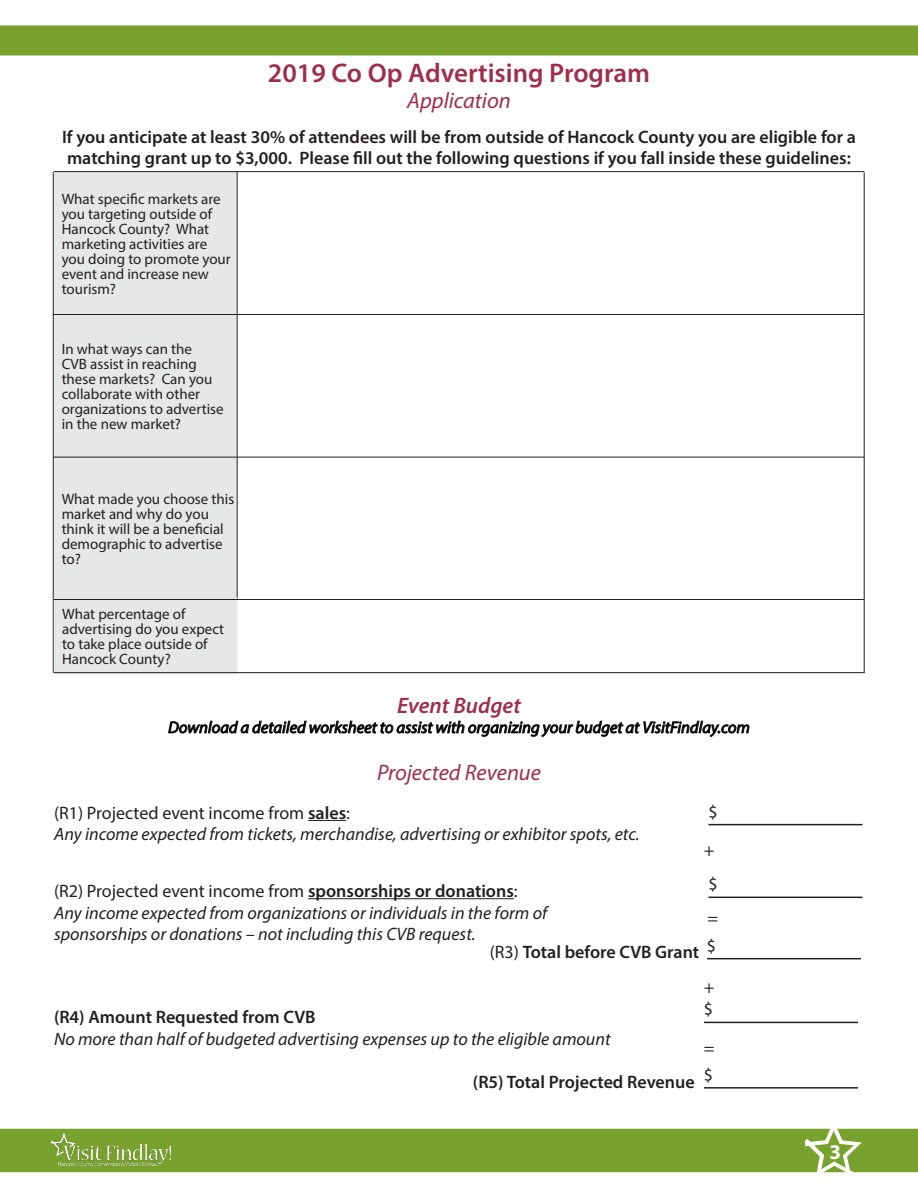
<style>
.page{position:relative;width:918px;height:1188px;background:#fff}
.page>*{position:absolute;margin:0;border:0;box-sizing:border-box;transform-origin:0 0}
.t1{font:600 27px "Myriad Pro";color:#9e2f4c}
.t2{font:italic 22.5px "Myriad Pro";color:#9e2f4c}
.t3{font:italic 600 22.5px "Myriad Pro";color:#9e2f4c}
.t4{font:700 21px "Myriad Pro";color:#fff}
.t5{font:italic 18px/21.6px "Myriad Pro";color:#231f20}
.t6{font:600 18px/21.6px "Myriad Pro";color:#231f20}
.t7{font:18px "Myriad Pro";color:#231f20}
.t8{font:italic 16.5px "Myriad Pro";color:#000}
.t9{font:15px/15px "Myriad Pro";color:#231f20}
.s1{font-style:normal}
.s2{font-weight:600;font-style:normal}
.s3{font-weight:400}
</style>
<div class="page">
<div style="left:0;top:26px;width:918px;height:30px;background:#78a22d"></div>
<div style="left:0;top:1129px;width:918px;height:43px;background:#78a22d"></div>
<img style="left:52px;top:1133px;width:118px;height:34px">
<svg style="left:804px;top:1128px;width:59px;height:45px"></svg>
<div style="left:54px;top:173px;width:182px;height:142px;background:#e6e7e9"></div>
<div style="left:53px;top:172px;width:184px;height:143px;border:2px solid #e6e7e9"></div>
<div style="left:54px;top:315px;width:182px;height:142px;background:#e6e7e9"></div>
<div style="left:53px;top:314px;width:184px;height:144px;border:2px solid #e6e7e9"></div>
<div style="left:54px;top:457px;width:182px;height:142px;background:#e6e7e9"></div>
<div style="left:53px;top:457px;width:184px;height:143px;border:2px solid #e6e7e9"></div>
<svg style="left:168px;top:720px;width:582px;height:17px"></svg>
<hr style="left:308px;top:820px;width:38px;height:1px;background:#231f20">
<hr style="left:308px;top:898px;width:206px;height:1px;background:#231f20">
<hr style="left:708px;top:824px;width:155px;height:1px;background:#231f20">
<hr style="left:708px;top:897px;width:155px;height:1px;background:#231f20">
<hr style="left:707px;top:958px;width:154px;height:1px;background:#231f20">
<hr style="left:704px;top:1022px;width:154px;height:1px;background:#231f20">
<hr style="left:704px;top:1087px;width:154px;height:2px;background:#231f20">
<hr style="left:53px;top:172px;width:1px;height:501px;background:#231f20">
<hr style="left:237px;top:171px;width:1px;height:428px;background:#231f20">
<hr style="left:864px;top:172px;width:1px;height:501px;background:#231f20">
<hr style="left:54px;top:171px;width:810px;height:1px;background:#231f20">
<hr style="left:53px;top:314px;width:811px;height:1px;background:#231f20">
<hr style="left:54px;top:457px;width:810px;height:1px;background:#231f20">
<div style="left:55px;top:598px;width:182px;height:76px;background:#e6e7e9"></div>
<div style="left:54px;top:597px;width:183px;height:77px;border:2px solid #e6e7e9"></div>
<hr style="left:54px;top:599px;width:810px;height:1px;background:#231f20">
<hr style="left:54px;top:672px;width:810px;height:1px;background:#231f20">
<p class="t1" style="left:268px;top:56px;width:384px">2019 Co Op Advertising Program</p>
<p class="t2" style="left:407px;top:87px;width:105px">Application</p>
<p class="t6" style="left:62px;top:125px;width:795px">If you anticipate at least 30% of attendees will be from outside of Hancock County you are eligible for a matching grant up to $3,000. Please fill out the following questions if you fall inside these guidelines:</p>
<p class="t9" style="left:62px;top:192px;width:171px">What specific markets are you targeting outside of<br>Hancock County? What marketing activities are you doing to promote your event and increase new tourism?</p>
<p class="t9" style="left:62px;top:341px;width:163px">In what ways can the<br>CVB assist in reaching these markets? Can you collaborate with other organizations to advertise in the new market?</p>
<p class="t9" style="left:62px;top:491px;width:174px">What made you choose this market and why do you think it will be a beneficial demographic to advertise to?</p>
<p class="t9" style="left:62px;top:606px;width:164px">What percentage of advertising do you expect to take place outside of<br>Hancock County?</p>
<p class="t3" style="left:397px;top:691px;width:125px">Event Budget</p>
<p class="t8" style="left:168px;top:717px;width:583px">Download a detailed worksheet to assist with organizing your budget at VisitFindlay.com</p>
<p class="t2" style="left:377px;top:759px;width:165px">Projected Revenue</p>
<p class="t7" style="left:708px;top:801px;width:11px">$</p>
<p class="t5" style="left:54px;top:802px;width:587px"><span class="s1">(R1) Projected event income from</span> <span class="s2">sales</span><span class="s1">:<br></span>Any income expected from tickets, merchandise, advertising or exhibitor spots, etc.</p>
<p class="t5" style="left:54px;top:880px;width:495px"><span class="s1">(R2) Projected event income from</span> <span class="s2">sponsorships or donations</span><span class="s1">:<br></span>Any income expected from organizations or individuals in the form of</p>
<p class="t5" style="left:54px;top:923px;width:423px">sponsorships or donations – not including this CVB request.</p>
<p class="t6" style="left:490px;top:941px;width:211px"><span class="s3">(R3)</span> Total before CVB Grant</p>
<p class="t7" style="left:704px;top:839px;width:12px">+</p>
<p class="t7" style="left:708px;top:873px;width:11px">$</p>
<p class="t7" style="left:707px;top:907px;width:12px">=</p>
<p class="t7" style="left:707px;top:935px;width:11px">$</p>
<p class="t5" style="left:54px;top:1006px;width:558px"><span class="s2">(R4) Amount Requested from CVB<br></span>No more than half of budgeted advertising expenses up to the eligible amount</p>
<p class="t6" style="left:473px;top:1070px;width:223px">(R5) Total Projected Revenue</p>
<p class="t7" style="left:704px;top:975px;width:12px">+</p>
<p class="t7" style="left:704px;top:998px;width:11px">$</p>
<p class="t7" style="left:704px;top:1036px;width:12px">=</p>
<p class="t7" style="left:704px;top:1064px;width:11px">$</p>
<p class="t4" style="left:829px;top:1138px;width:13px">3</p>
</div>
